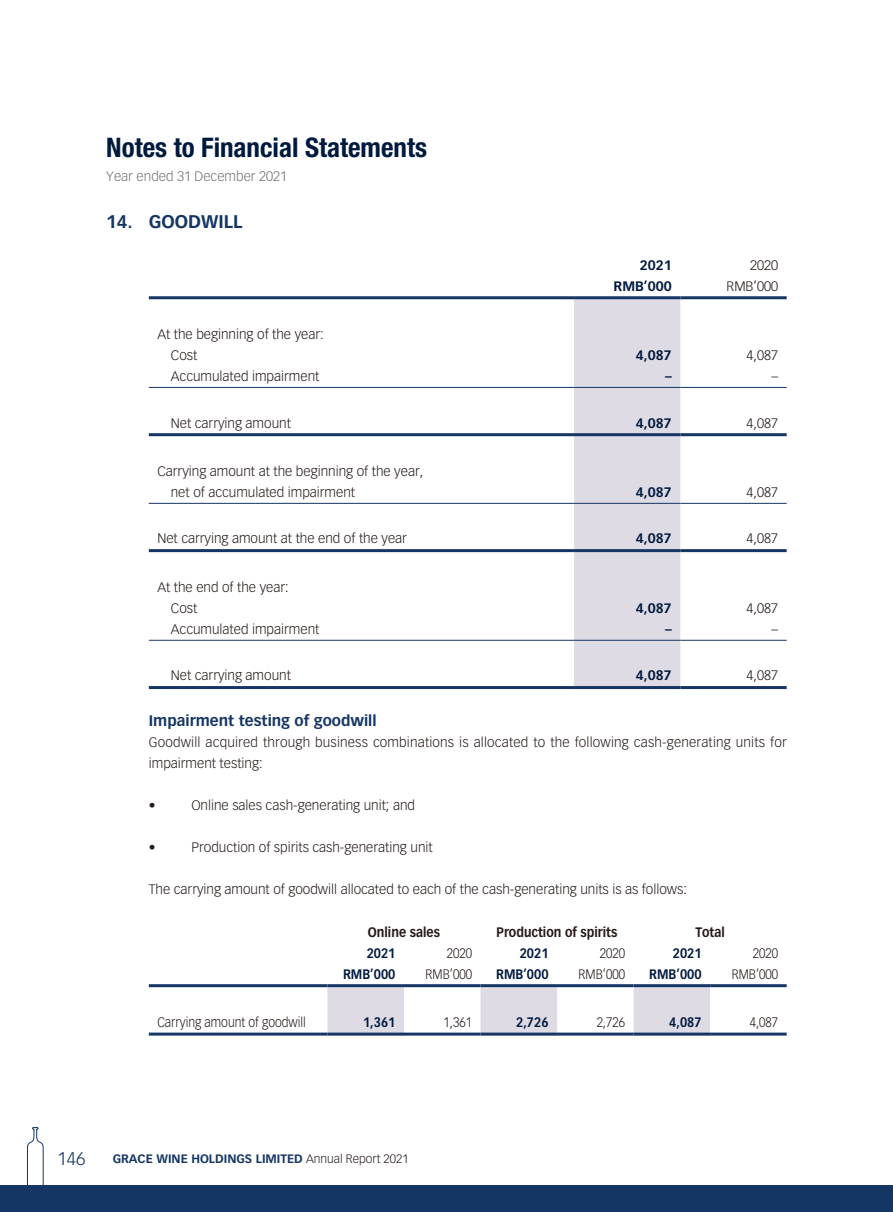
<style>
.page{position:relative;width:893px;height:1212px;background:#fff}
.page>*{position:absolute;margin:0;border:0;box-sizing:border-box;transform-origin:0 0}
.t1{font:700 condensed 27px "Helvetica Neue LT Std";color:#001a3f}
.t2{font:700 18px "Vectora LT Std";color:#153665}
.t3{font:300 18px "Vectora LT Std";color:#153665}
.t4{font:700 15px "Vectora LT Std";color:#153665}
.t5{font:300 13.5px/21px "Vectora LT Std";color:#231916}
.t6{font:300 13.5px "Vectora LT Std";color:#231916;scale:.9 1}
.t7{font:700 13.5px "Vectora LT Std";color:#001a3f;scale:.9 1}
.t8{font:700 13.5px "Vectora LT Std";color:#001a3f}
.t9{font:700 13.5px "Vectora LT Std";color:#231916;scale:.9 1}
.t10{font:300 13.5px "Vectora LT Std";color:#727272}
.t11{font:700 12px "Vectora LT Std";color:#153665}
.s1{font-weight:300;color:#231916}
</style>
<div class="page">
<div style="left:0;top:1185px;width:893px;height:27px;background:#153665"></div>
<svg style="left:27px;top:1127px;width:17px;height:58px"></svg>
<div style="left:574px;top:299px;width:106px;height:387px;background:#dedbe4"></div>
<hr style="left:149px;top:296px;width:425px;height:3px;background:#153665">
<hr style="left:574px;top:296px;width:106px;height:3px;background:#153665">
<hr style="left:680px;top:296px;width:107px;height:3px;background:#153665">
<hr style="left:149px;top:387px;width:425px;height:1px;background:#153665">
<hr style="left:574px;top:387px;width:106px;height:1px;background:#153665">
<hr style="left:680px;top:387px;width:107px;height:1px;background:#153665">
<hr style="left:149px;top:433px;width:425px;height:3px;background:#153665">
<hr style="left:574px;top:433px;width:106px;height:3px;background:#153665">
<hr style="left:680px;top:433px;width:107px;height:3px;background:#153665">
<hr style="left:149px;top:503px;width:425px;height:1px;background:#153665">
<hr style="left:574px;top:503px;width:106px;height:1px;background:#153665">
<hr style="left:680px;top:503px;width:107px;height:1px;background:#153665">
<hr style="left:149px;top:549px;width:425px;height:3px;background:#153665">
<hr style="left:574px;top:549px;width:106px;height:3px;background:#153665">
<hr style="left:680px;top:549px;width:107px;height:3px;background:#153665">
<hr style="left:149px;top:640px;width:425px;height:1px;background:#153665">
<hr style="left:574px;top:640px;width:106px;height:1px;background:#153665">
<hr style="left:680px;top:640px;width:107px;height:1px;background:#153665">
<hr style="left:149px;top:686px;width:425px;height:3px;background:#153665">
<hr style="left:574px;top:686px;width:106px;height:3px;background:#153665">
<hr style="left:680px;top:686px;width:107px;height:3px;background:#153665">
<svg style="left:327px;top:987px;width:383px;height:45px"></svg>
<hr style="left:149px;top:984px;width:178px;height:3px;background:#153665">
<hr style="left:327px;top:984px;width:77px;height:3px;background:#153665">
<hr style="left:404px;top:984px;width:76px;height:3px;background:#153665">
<hr style="left:480px;top:984px;width:77px;height:3px;background:#153665">
<hr style="left:557px;top:984px;width:77px;height:3px;background:#153665">
<hr style="left:634px;top:984px;width:76px;height:3px;background:#153665">
<hr style="left:710px;top:984px;width:77px;height:3px;background:#153665">
<hr style="left:149px;top:1032px;width:178px;height:3px;background:#153665">
<hr style="left:327px;top:1032px;width:77px;height:3px;background:#153665">
<hr style="left:404px;top:1032px;width:76px;height:3px;background:#153665">
<hr style="left:480px;top:1032px;width:77px;height:3px;background:#153665">
<hr style="left:557px;top:1032px;width:77px;height:3px;background:#153665">
<hr style="left:634px;top:1032px;width:76px;height:3px;background:#153665">
<hr style="left:710px;top:1032px;width:77px;height:3px;background:#153665">
<h1 class="t1" style="left:106px;top:131px;width:322px">Notes to Financial Statements</h1>
<p class="t10" style="left:106px;top:168px;width:182px">Year ended 31 December 2021</p>
<h2 class="t2" style="left:106px;top:210px;width:138px">14. GOODWILL</h2>
<p class="t5" style="left:171px;top:324px;width:154px;text-indent:-14px">At the beginning of the year:<br>Cost</p>
<p class="t8" style="left:640px;top:257px;width:33px">2021</p>
<p class="t5" style="left:750px;top:254px;width:30px">2020</p>
<p class="t8" style="left:614px;top:278px;width:60px">RMB’000</p>
<p class="t5" style="left:727px;top:275px;width:53px">RMB’000</p>
<p class="t8" style="left:636px;top:347px;width:37px">4,087</p>
<p class="t5" style="left:747px;top:345px;width:33px">4,087</p>
<p class="t5" style="left:171px;top:366px;width:150px">Accumulated impairment</p>
<p class="t8" style="left:665px;top:368px;width:8px">–</p>
<p class="t5" style="left:771px;top:366px;width:8px">–</p>
<p class="t5" style="left:171px;top:412px;width:122px">Net carrying amount</p>
<p class="t8" style="left:636px;top:414px;width:37px">4,087</p>
<p class="t5" style="left:747px;top:412px;width:33px">4,087</p>
<p class="t5" style="left:171px;top:461px;width:254px;text-indent:-13px">Carrying amount at the beginning of the year, net of accumulated impairment</p>
<p class="t8" style="left:636px;top:484px;width:37px">4,087</p>
<p class="t5" style="left:747px;top:482px;width:33px">4,087</p>
<p class="t5" style="left:157px;top:528px;width:251px">Net carrying amount at the end of the year</p>
<p class="t8" style="left:636px;top:530px;width:37px">4,087</p>
<p class="t5" style="left:747px;top:528px;width:33px">4,087</p>
<p class="t5" style="left:171px;top:577px;width:119px;text-indent:-14px">At the end of the year:<br>Cost</p>
<p class="t8" style="left:636px;top:600px;width:37px">4,087</p>
<p class="t5" style="left:747px;top:598px;width:33px">4,087</p>
<p class="t5" style="left:171px;top:619px;width:150px">Accumulated impairment</p>
<p class="t8" style="left:665px;top:621px;width:8px">–</p>
<p class="t5" style="left:771px;top:619px;width:8px">–</p>
<p class="t5" style="left:171px;top:665px;width:122px">Net carrying amount</p>
<p class="t8" style="left:636px;top:667px;width:37px">4,087</p>
<p class="t5" style="left:747px;top:665px;width:33px">4,087</p>
<p class="t4" style="left:149px;top:712px;width:229px">Impairment testing of goodwill</p>
<p class="t5" style="left:149px;top:732px;width:639px">Goodwill acquired through business combinations is allocated to the following cash-generating units for impairment testing:</p>
<p class="t5" style="left:149px;top:795px;width:8px">•</p>
<p class="t5" style="left:191px;top:795px;width:225px">Online sales cash-generating unit; and</p>
<p class="t5" style="left:149px;top:837px;width:8px">•</p>
<p class="t5" style="left:191px;top:837px;width:243px">Production of spirits cash-generating unit</p>
<p class="t5" style="left:149px;top:879px;width:540px">The carrying amount of goodwill allocated to each of the cash-generating units is as follows:</p>
<p class="t9" style="left:368px;top:923px;width:82px">Online sales</p>
<p class="t9" style="left:497px;top:923px;width:136px">Production of spirits</p>
<p class="t9" style="left:695px;top:923px;width:34px">Total</p>
<p class="t7" style="left:367px;top:944px;width:33px">2021</p>
<p class="t6" style="left:447px;top:945px;width:30px">2020</p>
<p class="t7" style="left:520px;top:944px;width:33px">2021</p>
<p class="t6" style="left:600px;top:945px;width:30px">2020</p>
<p class="t7" style="left:673px;top:944px;width:33px">2021</p>
<p class="t6" style="left:753px;top:945px;width:30px">2020</p>
<p class="t7" style="left:343px;top:965px;width:60px">RMB’000</p>
<p class="t6" style="left:426px;top:966px;width:53px">RMB’000</p>
<p class="t7" style="left:496px;top:965px;width:60px">RMB’000</p>
<p class="t6" style="left:579px;top:966px;width:53px">RMB’000</p>
<p class="t7" style="left:649px;top:965px;width:60px">RMB’000</p>
<p class="t6" style="left:732px;top:966px;width:53px">RMB’000</p>
<p class="t6" style="left:157px;top:1014px;width:167px">Carrying amount of goodwill</p>
<p class="t7" style="left:363px;top:1014px;width:37px">1,361</p>
<p class="t6" style="left:444px;top:1014px;width:33px">1,361</p>
<p class="t7" style="left:516px;top:1014px;width:37px">2,726</p>
<p class="t6" style="left:597px;top:1014px;width:33px">2,726</p>
<p class="t7" style="left:669px;top:1014px;width:37px">4,087</p>
<p class="t6" style="left:750px;top:1014px;width:33px">4,087</p>
<h2 class="t3" style="left:58px;top:1148px;width:30px">146</h2>
<p class="t11" style="left:113px;top:1151px;width:297px">GRACE WINE HOLDINGS LIMITED <span class="s1">Annual Report 2021</span></p>
</div>
